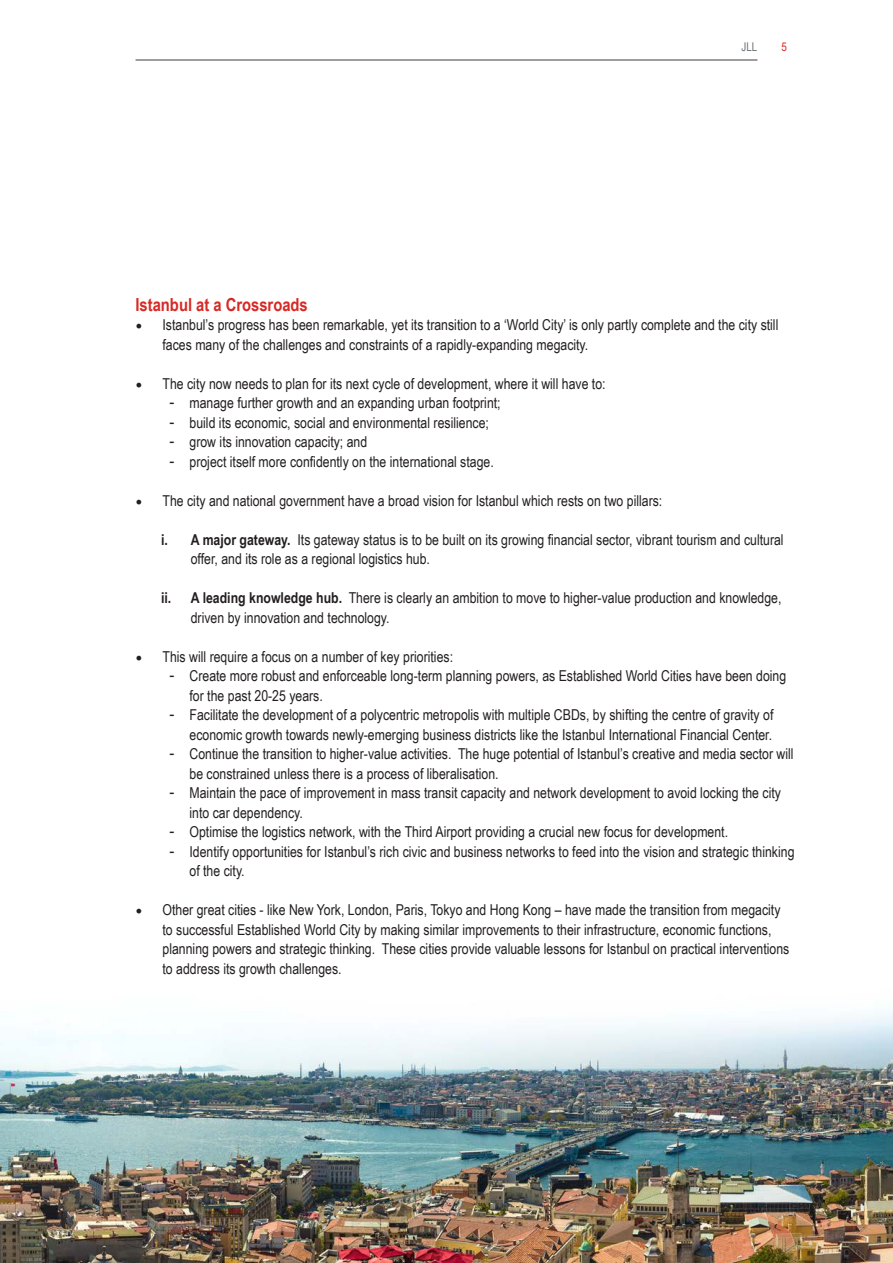
<style>
.page{position:relative;width:893px;height:1263px;background:#fff}
.page>*{position:absolute;margin:0;border:0;box-sizing:border-box;transform-origin:0 0}
.t1{font:700 18px "Arial Narrow";color:#d82924}
.t2{font:15px/19.5px "Arial Narrow";color:#231f20}
.t3{font:12px "Arial Narrow";color:#697379}
.t4{font:12px "Arial Narrow";color:#d82924}
.s1{font-family:"Minion Pro";font-size:18px}
.s2{font-size:18px}
.s3{font-weight:700}
</style>
<div class="page">
<hr style="left:136px;top:60px;width:621px;height:1px;background:#3e3e3f">
<img style="left:0;top:1011px;width:893px;height:252px">
<p class="t3" style="left:741px;top:38px;width:17px">JLL</p>
<p class="t4" style="left:782px;top:38px;width:7px">5</p>
<p class="t1" style="left:136px;top:291px;width:174px">Istanbul at a Crossroads</p>
<p class="t2" style="left:163px;top:315px;width:617px;text-indent:-27px"><span class="s1">•</span> Istanbul’s progress has been remarkable, yet its transition to a ‘World City’ is only partly complete and the city still faces many of the challenges and constraints of a rapidly-expanding megacity.</p>
<p class="t2" style="left:136px;top:373px;width:472px"><span class="s1">•</span> The city now needs to plan for its next cycle of development, where it will have to:</p>
<p class="t2" style="left:170px;top:393px;width:333px"><span class="s2">-</span> manage further growth and an expanding urban footprint;</p>
<p class="t2" style="left:170px;top:412px;width:321px"><span class="s2">-</span> build its economic, social and environmental resilience;</p>
<p class="t2" style="left:170px;top:432px;width:199px"><span class="s2">-</span> grow its innovation capacity; and</p>
<p class="t2" style="left:170px;top:451px;width:326px"><span class="s2">-</span> project itself more confidently on the international stage.</p>
<p class="t2" style="left:136px;top:490px;width:528px"><span class="s1">•</span> The city and national government have a broad vision for Istanbul which rests on two pillars:</p>
<p class="t2" style="left:191px;top:529px;width:594px;text-indent:-30px"><span class="s3">i. A major gateway.</span> Its gateway status is to be built on its growing financial sector, vibrant tourism and cultural offer, and its role as a regional logistics hub.</p>
<p class="t2" style="left:191px;top:588px;width:592px;text-indent:-30px"><span class="s3">ii. A leading knowledge hub.</span> There is clearly an ambition to move to higher-value production and knowledge, driven by innovation and technology.</p>
<p class="t2" style="left:136px;top:646px;width:319px"><span class="s1">•</span> This will require a focus on a number of key priorities:</p>
<p class="t2" style="left:190px;top:666px;width:598px;text-indent:-20px"><span class="s2">-</span> Create more robust and enforceable long-term planning powers, as Established World Cities have been doing for the past 20-25 years.</p>
<p class="t2" style="left:170px;top:705px;width:605px;text-align:right"><span class="s2">-</span> Facilitate the development of a polycentric metropolis with multiple CBDs, by shifting the centre of gravity of economic growth towards newly-emerging business districts like the Istanbul International Financial Center.</p>
<p class="t2" style="left:190px;top:744px;width:606px;text-indent:-20px"><span class="s2">-</span> Continue the transition to higher-value activities. The huge potential of Istanbul’s creative and media sector will be constrained unless there is a process of liberalisation.</p>
<p class="t2" style="left:190px;top:783px;width:593px;text-indent:-20px"><span class="s2">-</span> Maintain the pace of improvement in mass transit capacity and network development to avoid locking the city into car dependency.</p>
<p class="t2" style="left:170px;top:822px;width:560px"><span class="s2">-</span> Optimise the logistics network, with the Third Airport providing a crucial new focus for development.</p>
<p class="t2" style="left:190px;top:841px;width:606px;text-indent:-20px"><span class="s2">-</span> Identify opportunities for Istanbul’s rich civic and business networks to feed into the vision and strategic thinking of the city.</p>
<p class="t2" style="left:163px;top:900px;width:628px;text-indent:-27px"><span class="s1">•</span> Other great cities - like New York, London, Paris, Tokyo and Hong Kong – have made the transition from megacity to successful Established World City by making similar improvements to their infrastructure, economic functions, planning powers and strategic thinking. These cities provide valuable lessons for Istanbul on practical interventions to address its growth challenges.</p>
</div>
